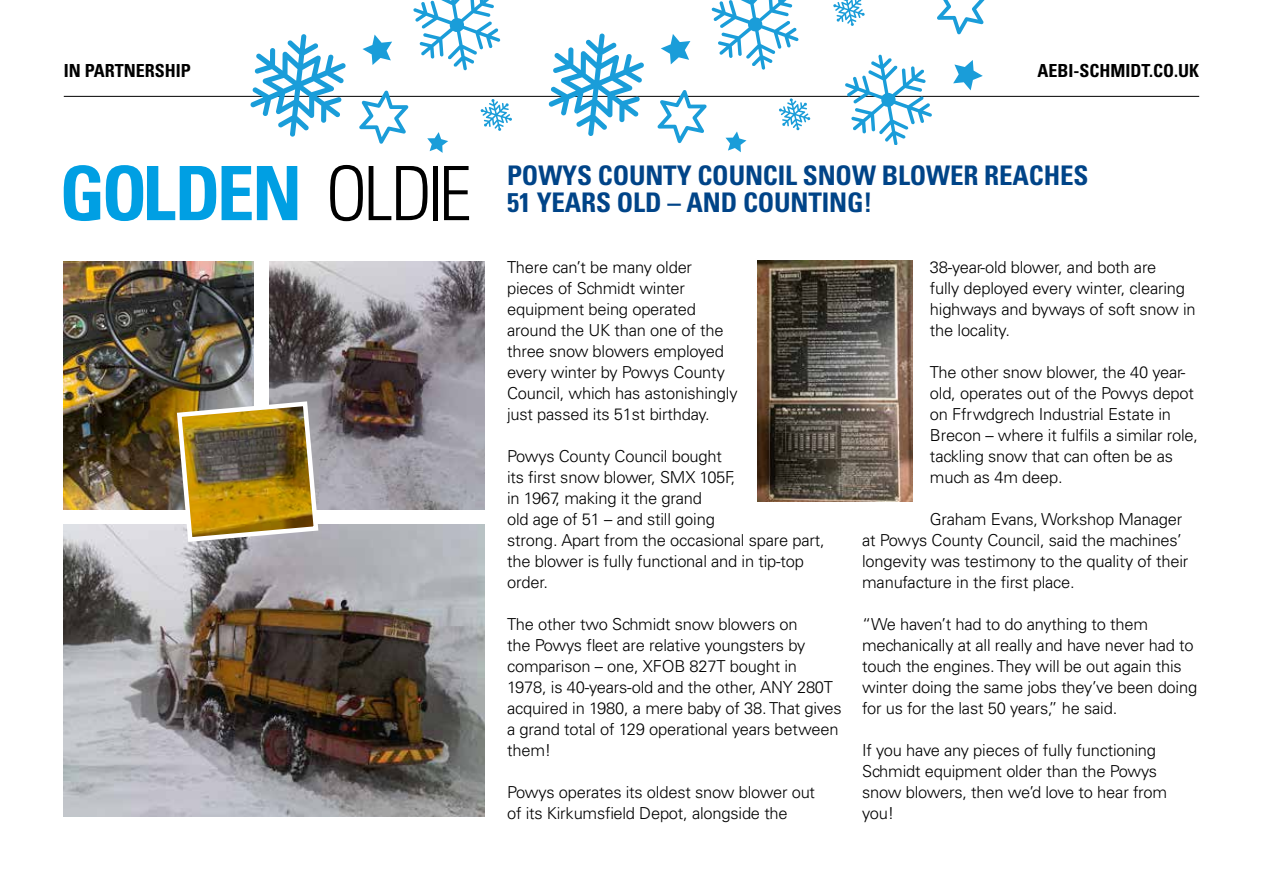
<style>
.page{position:relative;width:1263px;height:893px;background:#fff}
.page>*{position:absolute;margin:0;border:0;box-sizing:border-box;transform-origin:0 0}
.t1{font:700 condensed 75px "Univers LT Std";letter-spacing:-.05em;color:#009fe3}
.t2{font:700 condensed 27px "Univers LT Std";letter-spacing:-.005em;color:#048}
.t3{font:700 condensed 18px "Univers LT Std";color:#000}
.t4{font:300 16.5px/21px "Univers LT Std";letter-spacing:-.01em;color:#000}
.s1{font-weight:300;color:#000}
</style>
<div class="page">
<hr style="left:64px;top:96px;width:1135px;height:1px;background:#000">
<img style="left:270px;top:261px;width:215px;height:249px">
<img style="left:64px;top:261px;width:189px;height:249px">
<img style="left:64px;top:524px;width:421px;height:293px">
<img style="left:174px;top:399px;width:147px;height:145px">
<img style="left:757px;top:260px;width:156px;height:241px">
<svg style="left:250px;top:34px;width:96px;height:103px"></svg>
<svg style="left:362px;top:35px;width:30px;height:30px"></svg>
<svg style="left:413px;top:0;width:87px;height:70px"></svg>
<svg style="left:359px;top:91px;width:49px;height:53px"></svg>
<svg style="left:427px;top:132px;width:21px;height:21px"></svg>
<svg style="left:480px;top:99px;width:32px;height:32px"></svg>
<svg style="left:549px;top:33px;width:95px;height:103px"></svg>
<svg style="left:661px;top:34px;width:29px;height:30px"></svg>
<svg style="left:711px;top:0;width:88px;height:70px"></svg>
<svg style="left:657px;top:90px;width:50px;height:53px"></svg>
<svg style="left:725px;top:131px;width:21px;height:21px"></svg>
<svg style="left:779px;top:98px;width:31px;height:32px"></svg>
<svg style="left:953px;top:60px;width:30px;height:30px"></svg>
<svg style="left:845px;top:55px;width:87px;height:89px"></svg>
<svg style="left:937px;top:0;width:48px;height:34px"></svg>
<svg style="left:833px;top:0;width:32px;height:26px"></svg>
<p class="t3" style="left:64px;top:59px;width:129px">IN PARTNERSHIP</p>
<p class="t3" style="left:1037px;top:59px;width:163px">AEBI-SCHMIDT.CO.UK</p>
<h1 class="t1" style="left:60px;top:147px;width:414px">GOLDEN <span class="s1">OLDIE</span></h1>
<h2 class="t2" style="left:507px;top:159px;width:583px">POWYS COUNTY COUNCIL SNOW BLOWER REACHES</h2>
<h2 class="t2" style="left:507px;top:186px;width:367px">51 YEARS OLD – AND COUNTING!</h2>
<p class="t4" style="left:507px;top:257px;width:232px">There can’t be many older pieces of Schmidt winter equipment being operated around the UK than one of the three snow blowers employed every winter by Powys County<br>Council, which has astonishingly just passed its 51st birthday.</p>
<p class="t4" style="left:507px;top:446px;width:319px">Powys County Council bought<br>its first snow blower, SMX 105F,<br>in 1967, making it the grand<br>old age of 51 – and still going<br>strong. Apart from the occasional spare part, the blower is fully functional and in tip-top order.</p>
<p class="t4" style="left:507px;top:614px;width:336px">The other two Schmidt snow blowers on<br>the Powys fleet are relative youngsters by comparison – one, XFOB 827T bought in<br>1978, is 40-years-old and the other, ANY 280T acquired in 1980, a mere baby of 38. That gives a grand total of 129 operational years between them!</p>
<p class="t4" style="left:507px;top:782px;width:310px">Powys operates its oldest snow blower out of its Kirkumsfield Depot, alongside the</p>
<p class="t4" style="left:930px;top:257px;width:267px">38-year-old blower, and both are<br>fully deployed every winter, clearing highways and byways of soft snow in the locality.</p>
<p class="t4" style="left:930px;top:362px;width:270px">The other snow blower, the 40 year&shy;old, operates out of the Powys depot on Ffrwdgrech Industrial Estate in<br>Brecon – where it fulfils a similar role, tackling snow that can often be as much as 4m deep.</p>
<p class="t4" style="left:862px;top:509px;width:328px;text-indent:68px">Graham Evans, Workshop Manager at Powys County Council, said the machines’ longevity was testimony to the quality of their manufacture in the first place.</p>
<p class="t4" style="left:862px;top:614px;width:337px">“We haven’t had to do anything to them mechanically at all really and have never had to touch the engines. They will be out again this winter doing the same jobs they’ve been doing for us for the last 50 years,” he said.</p>
<p class="t4" style="left:862px;top:740px;width:307px">If you have any pieces of fully functioning<br>Schmidt equipment older than the Powys snow blowers, then we’d love to hear from you!</p>
</div>
